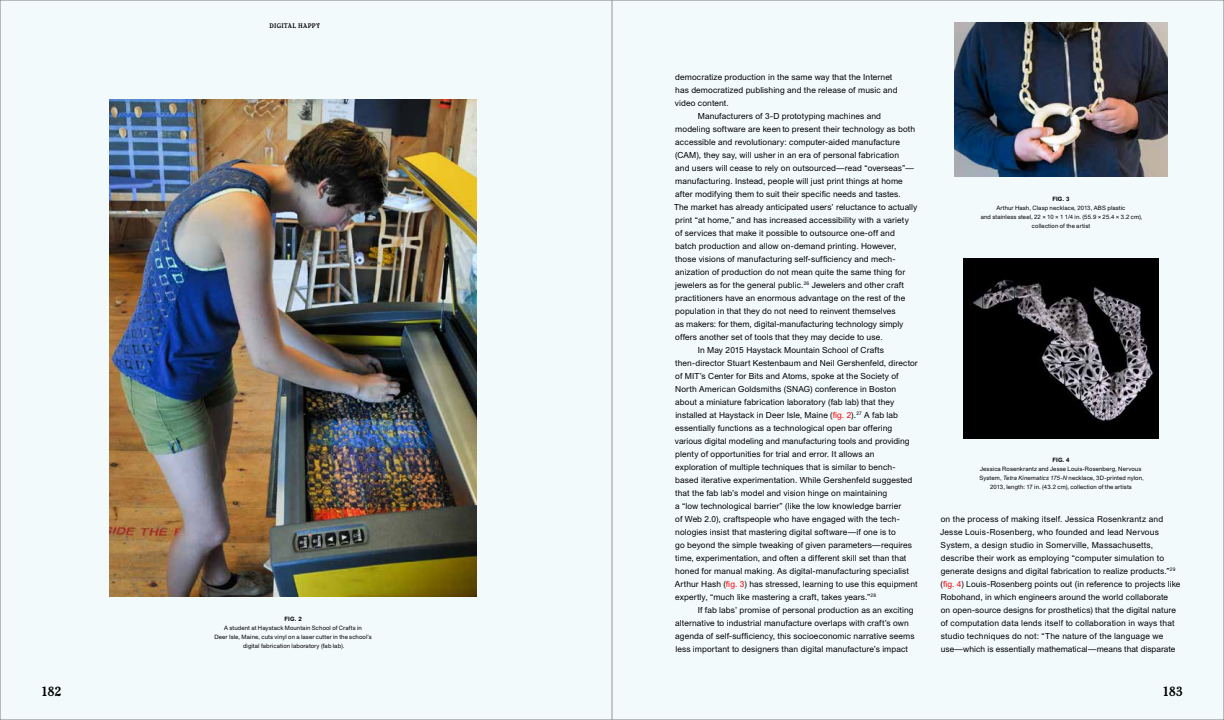
<style>
.page{position:relative;width:1224px;height:720px;background:#f2fafb}
.page>*{position:absolute;margin:0;border:0;box-sizing:border-box;transform-origin:0 0}
.t1{font:16px "Chesterfield D Ro 1";letter-spacing:-.06em;color:#000}
.t2{font:8.4px/13px "Union";letter-spacing:.01em;color:#000}
.t3{font:7px "Chesterfield D Ro 1";letter-spacing:.035em;color:#000}
.t4{font:6px/9px "Union";letter-spacing:.015em;color:#000;text-align:center}
.t5{font:700 6px "Union";letter-spacing:.015em;color:#000}
.s1{color:#f00}
.s2{font-style:italic}
</style>
<div class="page">
<hr style="left:612px;top:0;width:1px;height:720px;background:#939598">
<img style="left:109px;top:100px;width:368px;height:496px">
<img style="left:954px;top:22px;width:214px;height:154px">
<img style="left:963px;top:258px;width:196px;height:180px">
<p class="t3" style="left:270px;top:21px;width:52px">DIGITAL HAPPY</p>
<p class="t5" style="left:285px;top:615px;width:19px">FIG. 2</p>
<p class="t4" style="left:214px;top:623px;width:159px">A student at Haystack Mountain School of Crafts in<br>Deer Isle, Maine, cuts vinyl on a laser cutter in the school’s digital fabrication laboratory (fab lab).</p>
<p class="t2" style="left:675px;top:71px;width:219px">democratize production in the same way that the Internet</p>
<p class="t2" style="left:675px;top:84px;width:224px">has democratized publishing and the release of music and</p>
<p class="t2" style="left:675px;top:97px;width:55px">video content.</p>
<p class="t2" style="left:698px;top:110px;width:185px">Manufacturers of 3-D prototyping machines and</p>
<p class="t2" style="left:675px;top:123px;width:241px">modeling software are keen to present their technology as both</p>
<p class="t2" style="left:675px;top:136px;width:226px">accessible and revolutionary: computer-aided manufacture</p>
<p class="t2" style="left:675px;top:149px;width:226px">(CAM), they say, will usher in an era of personal fabrication</p>
<p class="t2" style="left:675px;top:162px;width:240px">and users will cease to rely on outsourced—read “overseas”—</p>
<p class="t2" style="left:675px;top:175px;width:229px">manufacturing. Instead, people will just print things at home</p>
<p class="t2" style="left:675px;top:188px;width:227px">after modifying them to suit their specific needs and tastes.</p>
<p class="t2" style="left:674px;top:201px;width:245px">The market has already anticipated users’ reluctance to actually</p>
<p class="t2" style="left:675px;top:214px;width:235px">print “at home,” and has increased accessibility with a variety</p>
<p class="t2" style="left:675px;top:227px;width:221px">of services that make it possible to outsource one-off and</p>
<p class="t2" style="left:675px;top:240px;width:223px">batch production and allow on-demand printing. However,</p>
<p class="t2" style="left:675px;top:253px;width:222px">those visions of manufacturing self-sufficiency and mech-</p>
<p class="t2" style="left:675px;top:266px;width:232px">anization of production do not mean quite the same thing for</p>
<p class="t2" style="left:675px;top:279px;width:230px">jewelers as for the general public.<sup>26</sup> Jewelers and other craft</p>
<p class="t2" style="left:675px;top:292px;width:232px">practitioners have an enormous advantage on the rest of the</p>
<p class="t2" style="left:675px;top:305px;width:222px">population in that they do not need to reinvent themselves</p>
<p class="t2" style="left:675px;top:318px;width:230px">as makers: for them, digital-manufacturing technology simply</p>
<p class="t2" style="left:675px;top:331px;width:209px">offers another set of tools that they may decide to use.</p>
<p class="t2" style="left:698px;top:344px;width:188px">In May 2015 Haystack Mountain School of Crafts</p>
<p class="t2" style="left:675px;top:357px;width:244px">then-director Stuart Kestenbaum and Neil Gershenfeld, director</p>
<p class="t2" style="left:675px;top:370px;width:225px">of MIT’s Center for Bits and Atoms, spoke at the Society of</p>
<p class="t2" style="left:675px;top:383px;width:223px">North American Goldsmiths (SNAG) conference in Boston</p>
<p class="t2" style="left:675px;top:396px;width:221px">about a miniature fabrication laboratory (fab lab) that they</p>
<p class="t2" style="left:675px;top:409px;width:224px">installed at Haystack in Deer Isle, Maine (<span class="s1">fig. 2</span>).<sup>27</sup> A fab lab</p>
<p class="t2" style="left:675px;top:422px;width:219px">essentially functions as a technological open bar offering</p>
<p class="t2" style="left:675px;top:435px;width:236px">various digital modeling and manufacturing tools and providing</p>
<p class="t2" style="left:675px;top:448px;width:201px">plenty of opportunities for trial and error. It allows an</p>
<p class="t2" style="left:675px;top:461px;width:222px">exploration of multiple techniques that is similar to bench-</p>
<p class="t2" style="left:675px;top:474px;width:239px">based iterative experimentation. While Gershenfeld suggested</p>
<p class="t2" style="left:675px;top:487px;width:214px">that the fab lab’s model and vision hinge on maintaining</p>
<p class="t2" style="left:675px;top:500px;width:228px">a “low technological barrier” (like the low knowledge barrier</p>
<p class="t2" style="left:675px;top:513px;width:226px">of Web 2.0), craftspeople who have engaged with the tech-</p>
<p class="t2" style="left:675px;top:526px;width:222px">nologies insist that mastering digital software—if one is to</p>
<p class="t2" style="left:675px;top:539px;width:238px">go beyond the simple tweaking of given parameters—requires</p>
<p class="t2" style="left:675px;top:552px;width:233px">time, experimentation, and often a different skill set than that</p>
<p class="t2" style="left:675px;top:565px;width:235px">honed for manual making. As digital-manufacturing specialist</p>
<p class="t2" style="left:675px;top:578px;width:244px">Arthur Hash (<span class="s1">fig. 3</span>) has stressed, learning to use this equipment</p>
<p class="t2" style="left:675px;top:591px;width:202px">expertly, “much like mastering a craft, takes years.”<sup>28</sup></p>
<p class="t2" style="left:698px;top:604px;width:217px">If fab labs’ promise of personal production as an exciting</p>
<p class="t2" style="left:675px;top:617px;width:235px">alternative to industrial manufacture overlaps with craft’s own</p>
<p class="t2" style="left:675px;top:630px;width:241px">agenda of self-sufficiency, this socioeconomic narrative seems</p>
<p class="t2" style="left:675px;top:643px;width:234px">less important to designers than digital manufacture’s impact</p>
<p class="t5" style="left:1053px;top:195px;width:19px">FIG. 3</p>
<p class="t4" style="left:981px;top:203px;width:163px">Arthur Hash, Clasp necklace, 2013, ABS plastic<br>and stainless steel, 22 × 10 × 1 1/4 in. (55.9 × 25.4 × 3.2 cm), collection of the artist</p>
<p class="t5" style="left:1053px;top:456px;width:19px">FIG. 4</p>
<p class="t4" style="left:979px;top:465px;width:166px">Jessica Rosenkrantz and Jesse Louis-Rosenberg, Nervous<br>System, <span class="s2">Tetra Kinematics 175-N</span> necklace, 3D-printed nylon,<br>2013, length: 17 in. (43.2 cm), collection of the artists</p>
<p class="t2" style="left:940px;top:513px;width:242px">on the process of making itself. Jessica Rosenkrantz and Jesse Louis-Rosenberg, who founded and lead Nervous System, a design studio in Somerville, Massachusetts, describe their work as employing “computer simulation to generate designs and digital fabrication to realize products.”<sup>29 </sup>(<span class="s1">fig. 4</span>) Louis-Rosenberg points out (in reference to projects like Robohand, in which engineers around the world collaborate<br>on open-source designs for prosthetics) that the digital nature of computation data lends itself to collaboration in ways that studio techniques do not: “The nature of the language we use—which is essentially mathematical—means that disparate</p>
<h1 class="t1" style="left:40px;top:682px;width:23px">182</h1>
<h1 class="t1" style="left:1162px;top:682px;width:23px">183</h1>
</div>
